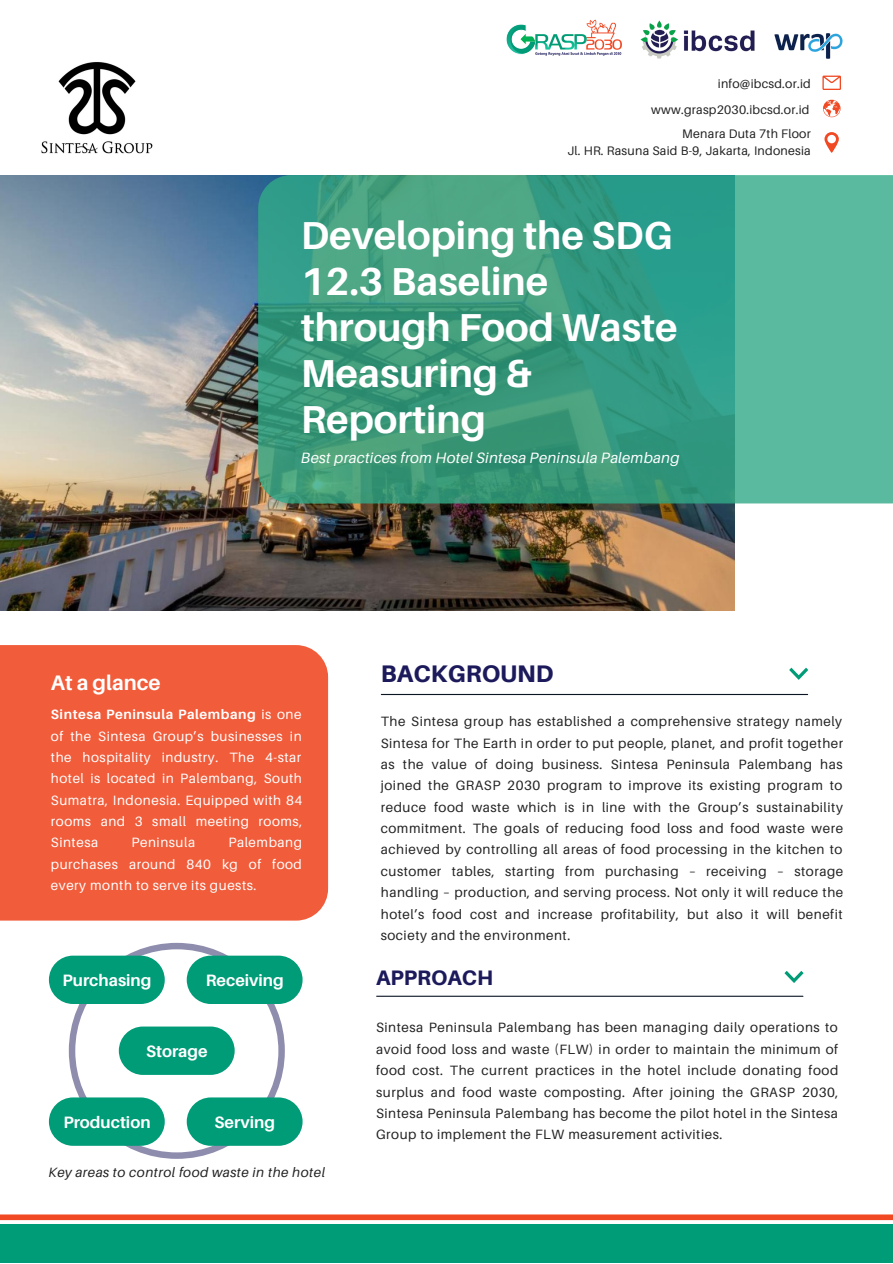
<style>
.page{position:relative;width:893px;height:1264px;background:#fff}
.page>*{position:absolute;margin:0;border:0;box-sizing:border-box;transform-origin:0 0}
.t1{font:700 39px/46px "Aileron";color:#fff}
.t2{font:800 24px "Aileron";color:#1c1a5b}
.t3{font:700 21px "Aileron";color:#fff}
.t4{font:800 21px "Aileron";color:#1c1a5b}
.t5{font:700 16.5px "Aileron";color:#fff}
.t6{font:italic 15px "Aileron";letter-spacing:.02em;color:#fff}
.t7{font:13.5px/21.3px "Aileron";letter-spacing:.04em;color:#222;text-align:justify}
.t8{font:13.5px/21.3px "Aileron";letter-spacing:.04em;color:#fff;text-align:justify}
.t9{font:italic 13.5px "Aileron";letter-spacing:.04em;color:#222}
.t10{font:12.3px/23.9px "Aileron";letter-spacing:.02em;color:#222;text-align:right}
.s1{font-weight:700}
</style>
<div class="page">
<img style="left:0;top:175px;width:734px;height:435px">
<div style="left:0;top:645px;width:328px;height:275px;background:#f15c3a"></div>
<svg style="left:258px;top:175px;width:634px;height:328px;background:#41a287"></svg>
<div style="left:0;top:1224px;width:892px;height:38px;background:#009b77"></div>
<div style="left:0;top:1214px;width:892px;height:6px;background:#f04923"></div>
<svg style="left:824px;top:132px;width:14px;height:21px"></svg>
<svg style="left:823px;top:100px;width:17px;height:17px"></svg>
<svg style="left:822px;top:76px;width:19px;height:14px"></svg>
<img style="left:41px;top:62px;width:112px;height:92px">
<hr style="left:381px;top:694px;width:426px;height:1px;background:#0b1623">
<svg style="left:789px;top:667px;width:19px;height:13px"></svg>
<hr style="left:376px;top:995px;width:426px;height:1px;background:#0b1623">
<svg style="left:784px;top:971px;width:19px;height:12px"></svg>
<svg style="left:69px;top:942px;width:216px;height:216px"></svg>
<div style="left:49px;top:955px;width:116px;height:49px;background:#009b77;border-radius:24px"></div>
<div style="left:119px;top:1026px;width:116px;height:48px;background:#009b77;border-radius:24px"></div>
<div style="left:49px;top:1097px;width:116px;height:48px;background:#009b77;border-radius:24px"></div>
<div style="left:187px;top:1097px;width:115px;height:48px;background:#009b77;border-radius:24px"></div>
<div style="left:187px;top:955px;width:115px;height:49px;background:#009b77;border-radius:24px"></div>
<img style="left:642px;top:20px;width:113px;height:39px">
<img style="left:506px;top:19px;width:136px;height:37px">
<img style="left:774px;top:33px;width:69px;height:26px">
<p class="t10" style="left:717px;top:72px;width:94px">info@ibcsd.or.id</p>
<p class="t10" style="left:651px;top:98px;width:161px">www.grasp2030.ibcsd.or.id<br>Menara Duta 7th Floor</p>
<p class="t10" style="left:567px;top:138px;width:245px">Jl. HR. Rasuna Said B-9, Jakarta, Indonesia</p>
<h1 class="t1" style="left:301px;top:211px;width:378px">Developing the SDG<br>12.3 Baseline through Food Waste<br>Measuring &amp;<br>Reporting</h1>
<p class="t6" style="left:301px;top:449px;width:380px">Best practices from Hotel Sintesa Peninsula Palembang</p>
<h3 class="t3" style="left:51px;top:669px;width:111px">At a glance</h3>
<p class="t8" style="left:51px;top:703px;width:253px"><span class="s1">Sintesa Peninsula Palembang</span> is one of the Sintesa Group’s businesses in the hospitality industry. The 4-star hotel is located in Palembang, South Sumatra, Indonesia. Equipped with 84 rooms and 3 small meeting rooms, Sintesa</p>
<p class="t8" style="left:51px;top:831px;width:252px;text-indent:177px">Palembang purchases around 840 kg of food every month to serve its guests.</p>
<p class="t8" style="left:131px;top:831px;width:65px">Peninsula</p>
<h2 class="t2" style="left:381px;top:658px;width:174px">BACKGROUND</h2>
<p class="t7" style="left:381px;top:710px;width:464px">The Sintesa group has established a comprehensive strategy namely Sintesa for The Earth in order to put people, planet, and profit together as the value of doing business. Sintesa Peninsula Palembang has joined the GRASP 2030 program to improve its existing program to reduce food waste which is in line with the Group’s sustainability commitment. The goals of reducing food loss and food waste were achieved by controlling all areas of food processing in the kitchen to customer tables, starting from purchasing – receiving – storage handling – production, and serving process. Not only it will reduce the hotel’s food cost and increase profitability, but also it will benefit society and the environment.</p>
<p class="t5" style="left:63px;top:970px;width:90px">Purchasing</p>
<h3 class="t4" style="left:376px;top:964px;width:118px">APPROACH</h3>
<p class="t5" style="left:206px;top:970px;width:80px">Receiving</p>
<p class="t5" style="left:146px;top:1040px;width:63px">Storage</p>
<p class="t5" style="left:63px;top:1111px;width:89px">Production</p>
<p class="t5" style="left:214px;top:1111px;width:62px">Serving</p>
<p class="t9" style="left:48px;top:1163px;width:278px">Key areas to control food waste in the hotel</p>
<p class="t7" style="left:376px;top:1016px;width:464px">Sintesa Peninsula Palembang has been managing daily operations to avoid food loss and waste (FLW) in order to maintain the minimum of food cost. The current practices in the hotel include donating food surplus and food waste composting. After joining the GRASP 2030, Sintesa Peninsula Palembang has become the pilot hotel in the Sintesa Group to implement the FLW measurement activities.</p>
</div>
